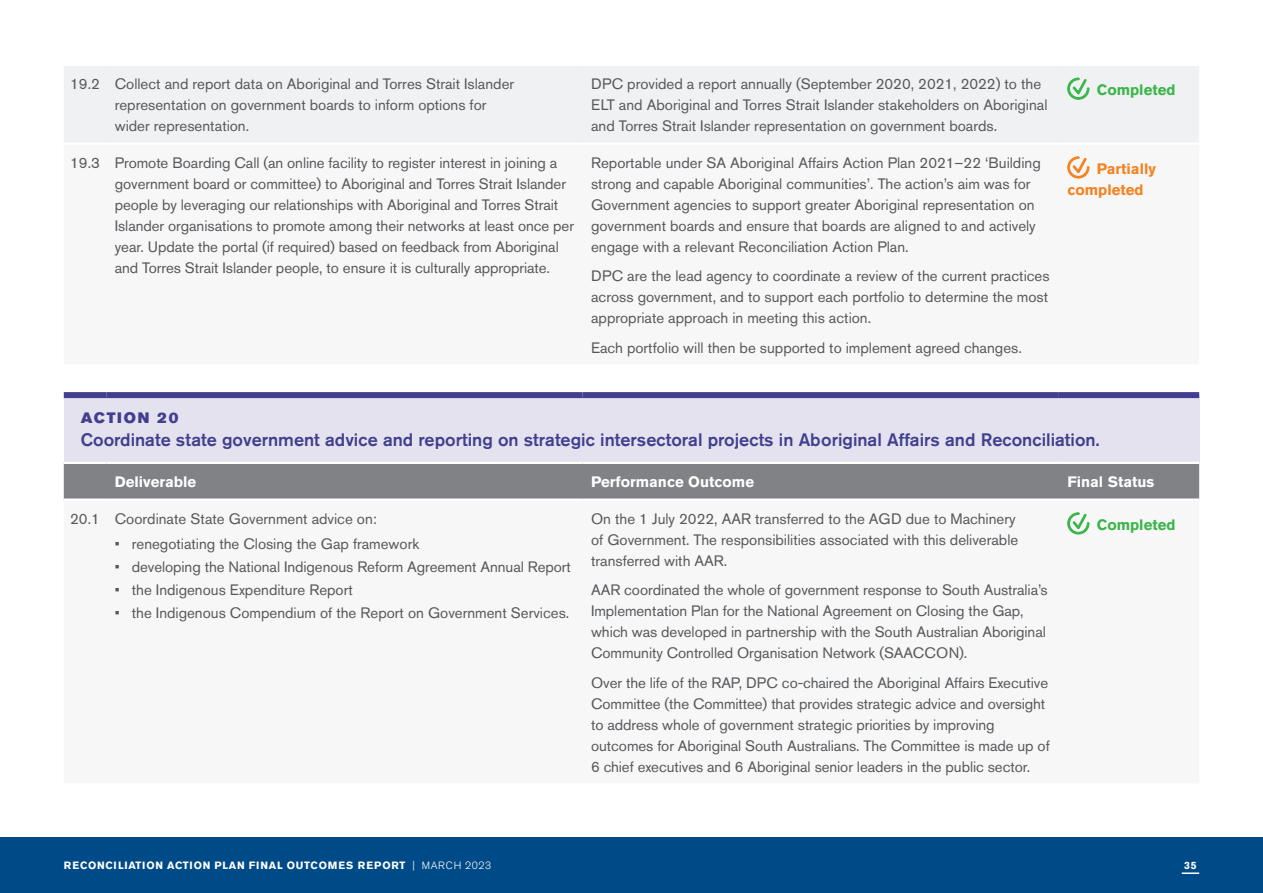
<style>
.page{position:relative;width:1263px;height:893px;background:#fff}
.page>*{position:absolute;margin:0;border:0;box-sizing:border-box;transform-origin:0 0}
.Action_Sub_Headings{font:500 18px "Akzidenz Grotesk Std";color:#413f8e}
.Table_Body{font:15px/21px "Akzidenz Grotesk Std";color:#57585a}
.Paragraph_Heading{font:700 15px "Akzidenz Grotesk Std";color:#fff}
.Body_Text{font:700 15px "Akzidenz Grotesk Std";color:#3ab54a}
.Body_Text-2{font:700 15px/21px "Akzidenz Grotesk Std";color:#f58220}
.Action_Headings{font:15px "Akzidenz Grotesk Std Super";letter-spacing:.12em;color:#413f8e}
.t1{font:700 10.5px "Akzidenz Grotesk Std";letter-spacing:.065em;color:#fff}
.s1{font-weight:300}
</style>
<div class="page">
<div style="left:0;top:838px;width:1263px;height:55px;background:#004b87"></div>
<svg style="left:1182px;top:872px;width:17px;height:2px"></svg>
<div style="left:64px;top:66px;width:1135px;height:76px;background:#f0f1f2"></div>
<svg style="left:1067px;top:77px;width:23px;height:23px"></svg>
<svg style="left:1067px;top:156px;width:23px;height:23px"></svg>
<div style="left:64px;top:395px;width:1135px;height:68px;background:#e4e2ee"></div>
<div style="left:64px;top:464px;width:1135px;height:34px;background:#808285"></div>
<div style="left:64px;top:392px;width:42px;height:6px;background:#413f8e"></div>
<div style="left:106px;top:392px;width:477px;height:6px;background:#413f8e"></div>
<div style="left:583px;top:392px;width:476px;height:6px;background:#413f8e"></div>
<div style="left:1059px;top:392px;width:140px;height:6px;background:#413f8e"></div>
<hr style="left:64px;top:462px;width:42px;height:2px;background:#fff">
<hr style="left:106px;top:462px;width:477px;height:2px;background:#fff">
<hr style="left:583px;top:462px;width:476px;height:2px;background:#fff">
<hr style="left:1059px;top:462px;width:140px;height:2px;background:#fff">
<svg style="left:1067px;top:512px;width:23px;height:23px"></svg>
<p class="Table_Body" style="left:70px;top:73px;width:31px">19.2</p>
<p class="Table_Body" style="left:115px;top:73px;width:401px">Collect and report data on Aboriginal and Torres Strait Islander representation on government boards to inform options for wider representation.</p>
<p class="Table_Body" style="left:591px;top:73px;width:458px">DPC provided a report annually (September 2020, 2021, 2022) to the<br>ELT and Aboriginal and Torres Strait Islander stakeholders on Aboriginal and Torres Strait Islander representation on government boards.</p>
<p class="Body_Text" style="left:1097px;top:81px;width:80px">Completed</p>
<p class="Table_Body" style="left:70px;top:152px;width:31px">19.3</p>
<p class="Table_Body" style="left:115px;top:152px;width:461px">Promote Boarding Call (an online facility to register interest in joining a government board or committee) to Aboriginal and Torres Strait Islander people by leveraging our relationships with Aboriginal and Torres Strait Islander organisations to promote among their networks at least once per year. Update the portal (if required) based on feedback from Aboriginal and Torres Strait Islander people, to ensure it is culturally appropriate.</p>
<p class="Table_Body" style="left:591px;top:152px;width:451px">Reportable under SA Aboriginal Affairs Action Plan 2021–22 ‘Building strong and capable Aboriginal communities’. The action’s aim was for Government agencies to support greater Aboriginal representation on government boards and ensure that boards are aligned to and actively engage with a relevant Reconciliation Action Plan.</p>
<p class="Body_Text-2" style="left:1067px;top:158px;width:90px;text-indent:30px">Partially completed</p>
<p class="Table_Body" style="left:591px;top:265px;width:460px;text-align:justify">DPC are the lead agency to coordinate a review of the current practices across government, and to support each portfolio to determine the most appropriate approach in meeting this action.</p>
<p class="Table_Body" style="left:591px;top:337px;width:432px">Each portfolio will then be supported to implement agreed changes.</p>
<p class="Action_Headings" style="left:81px;top:409px;width:99px">ACTION 20</p>
<p class="Action_Sub_Headings" style="left:81px;top:428px;width:1020px">Coordinate state government advice and reporting on strategic intersectoral projects in Aboriginal Affairs and Reconciliation.</p>
<p class="Paragraph_Heading" style="left:115px;top:473px;width:83px">Deliverable</p>
<p class="Paragraph_Heading" style="left:591px;top:473px;width:165px">Performance Outcome</p>
<p class="Paragraph_Heading" style="left:1067px;top:473px;width:88px">Final Status</p>
<p class="Table_Body" style="left:70px;top:508px;width:31px">20.1</p>
<p class="Table_Body" style="left:115px;top:508px;width:264px">Coordinate State Government advice on:</p>
<p class="Table_Body" style="left:115px;top:533px;width:306px">• renegotiating the Closing the Gap framework</p>
<p class="Table_Body" style="left:115px;top:556px;width:458px">• developing the National Indigenous Reform Agreement Annual Report</p>
<p class="Table_Body" style="left:115px;top:579px;width:239px">• the Indigenous Expenditure Report</p>
<p class="Table_Body" style="left:115px;top:602px;width:456px">• the Indigenous Compendium of the Report on Government Services.</p>
<p class="Table_Body" style="left:591px;top:508px;width:429px">On the 1 July 2022, AAR transferred to the AGD due to Machinery of Government. The responsibilities associated with this deliverable transferred with AAR.</p>
<p class="Table_Body" style="left:591px;top:579px;width:458px">AAR coordinated the whole of government response to South Australia’s Implementation Plan for the National Agreement on Closing the Gap, which was developed in partnership with the South Australian Aboriginal Community Controlled Organisation Network (SAACCON).</p>
<p class="Table_Body" style="left:591px;top:672px;width:460px">Over the life of the RAP, DPC co-chaired the Aboriginal Affairs Executive Committee (the Committee) that provides strategic advice and oversight to address whole of government strategic priorities by improving outcomes for Aboriginal South Australians. The Committee is made up of 6 chief executives and 6 Aboriginal senior leaders in the public sector.</p>
<p class="Body_Text" style="left:1097px;top:516px;width:80px">Completed</p>
<p class="t1" style="left:64px;top:859px;width:429px">RECONCILIATION ACTION PLAN FINAL OUTCOMES REPORT <span class="s1">| MARCH 2023</span></p>
<p class="t1" style="left:1184px;top:859px;width:14px">35</p>
</div>
